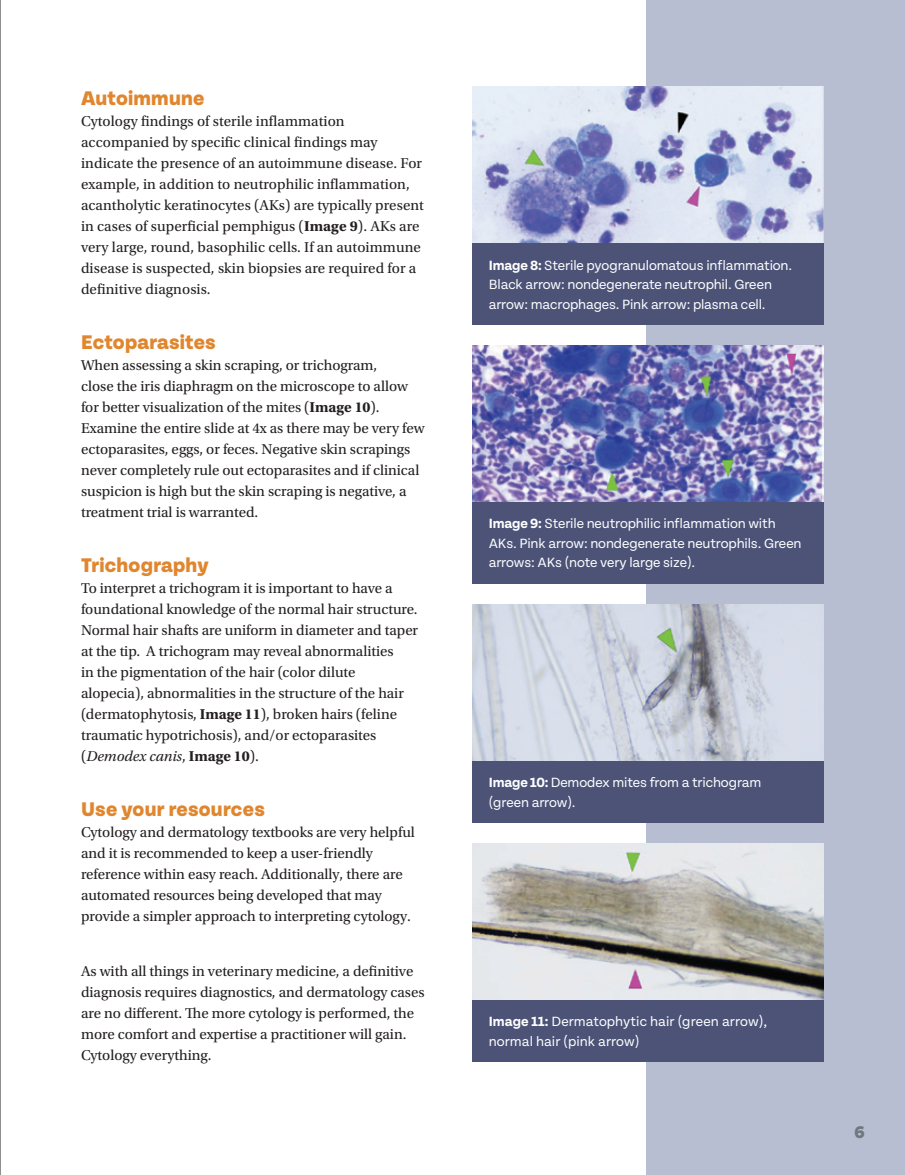
<style>
.page{position:relative;width:905px;height:1175px;background:#fff}
.page>*{position:absolute;margin:0;border:0;box-sizing:border-box;transform-origin:0 0}
.t1{font:800 21px "Tenon";letter-spacing:.01em;color:#e0862e}
.t2{font:800 18px "Tenon";color:#70777f}
.t3{font:15px/21px "Utopia Std";color:#231f20}
.t4{font:14.25px/19.5px "Tenon";letter-spacing:-.01em;color:#fff}
.s1{font-weight:700}
.s2{font-style:italic}
</style>
<div class="page">
<div style="left:646px;top:0;width:258px;height:1174px;background:#b8bed1"></div>
<img style="left:472px;top:87px;width:352px;height:157px">
<div style="left:472px;top:244px;width:352px;height:81px;background:#4c5377"></div>
<img style="left:473px;top:346px;width:350px;height:156px">
<div style="left:472px;top:502px;width:352px;height:81px;background:#4c5377"></div>
<img style="left:472px;top:604px;width:352px;height:157px">
<div style="left:472px;top:761px;width:352px;height:61px;background:#4c5377"></div>
<img style="left:472px;top:843px;width:352px;height:157px">
<div style="left:472px;top:1000px;width:352px;height:61px;background:#4c5377"></div>
<hr style="left:0;top:0;width:1px;height:1174px;background:#231f20">
<h1 class="t1" style="left:81px;top:87px;width:125px">Autoimmune</h1>
<p class="t3" style="left:81px;top:111px;width:344px">Cytology findings of sterile inflammation accompanied by specific clinical findings may indicate the presence of an autoimmune disease. For example, in addition to neutrophilic inflammation, acantholytic keratinocytes (AKs) are typically present in cases of superficial pemphigus (<span class="s1">Image 9</span>). AKs are very large, round, basophilic cells. If an autoimmune disease is suspected, skin biopsies are required for a definitive diagnosis.</p>
<h1 class="t1" style="left:81px;top:331px;width:136px">Ectoparasites</h1>
<p class="t3" style="left:81px;top:355px;width:345px">When assessing a skin scraping, or trichogram,<br>close the iris diaphragm on the microscope to allow for better visualization of the mites (<span class="s1">Image 10</span>).<br>Examine the entire slide at 4x as there may be very few ectoparasites, eggs, or feces. Negative skin scrapings never completely rule out ectoparasites and if clinical suspicion is high but the skin scraping is negative, a treatment trial is warranted.</p>
<h1 class="t1" style="left:81px;top:554px;width:129px">Trichography</h1>
<p class="t3" style="left:81px;top:578px;width:338px">To interpret a trichogram it is important to have a foundational knowledge of the normal hair structure.<br>Normal hair shafts are uniform in diameter and taper at the tip. A trichogram may reveal abnormalities<br>in the pigmentation of the hair (color dilute alopecia), abnormalities in the structure of the hair (dermatophytosis, <span class="s1">Image 11</span>), broken hairs (feline traumatic hypotrichosis), and/or ectoparasites (<span class="s2">Demodex canis</span>, <span class="s1">Image 10</span>).</p>
<h1 class="t1" style="left:81px;top:797px;width:185px">Use your resources</h1>
<p class="t3" style="left:81px;top:821px;width:335px">Cytology and dermatology textbooks are very helpful and it is recommended to keep a user-friendly reference within easy reach. Additionally, there are automated resources being developed that may provide a simpler approach to interpreting cytology.</p>
<p class="t3" style="left:81px;top:960px;width:345px">As with all things in veterinary medicine, a definitive diagnosis requires diagnostics, and dermatology cases are no different. The more cytology is performed, the more comfort and expertise a practitioner will gain.<br>Cytology everything.</p>
<p class="t4" style="left:488px;top:255px;width:305px"><span class="s1">Image 8:</span> Sterile pyogranulomatous inflammation.<br>Black arrow: nondegenerate neutrophil. Green arrow: macrophages. Pink arrow: plasma cell.</p>
<p class="t4" style="left:488px;top:514px;width:314px"><span class="s1">Image 9:</span> Sterile neutrophilic inflammation with<br>AKs. Pink arrow: nondegenerate neutrophils. Green arrows: AKs (note very large size).</p>
<p class="t4" style="left:488px;top:773px;width:274px"><span class="s1">Image 10:</span> Demodex mites from a trichogram (green arrow).</p>
<p class="t4" style="left:488px;top:1012px;width:280px"><span class="s1">Image 11:</span> Dermatophytic hair (green arrow), normal hair (pink arrow)</p>
<p class="t2" style="left:854px;top:1122px;width:12px">6</p>
</div>
